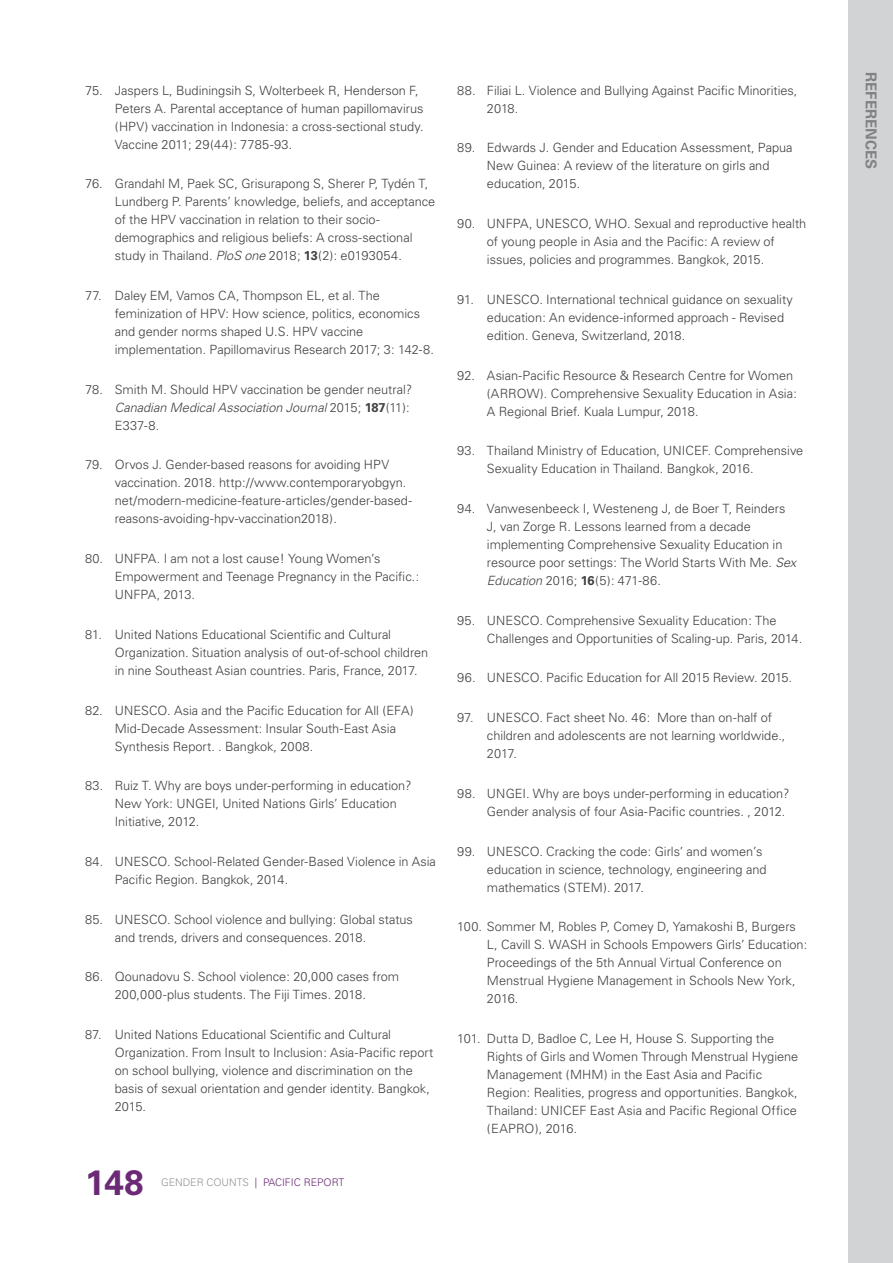
<style>
.page{position:relative;width:893px;height:1263px;background:#fff}
.page>*{position:absolute;margin:0;border:0;box-sizing:border-box;transform-origin:0 0}
.t1{font:700 35.1px "Univers CE";color:#6b2976}
.t2{font:700 15px "Univers CE";color:#808285}
.t3{font:300 12.75px/18px "Univers CE";letter-spacing:-.005em;color:#414042}
.t4{font:300 10.5px "Univers CE";color:#6b2976}
.s1{font-style:italic}
.s2{font-weight:700}
.s3{color:#939598}
</style>
<div class="page">
<div style="left:849px;top:0;width:44px;height:1263px;background:#d1d3d4"></div>
<p class="t3" style="left:115px;top:81px;width:310px;text-indent:-30px">75. Jaspers L, Budiningsih S, Wolterbeek R, Henderson F, Peters A. Parental acceptance of human papillomavirus (HPV) vaccination in Indonesia: a cross-sectional study.<br>Vaccine 2011; 29(44): 7785-93.</p>
<p class="t3" style="left:115px;top:175px;width:322px;text-indent:-30px">76. Grandahl M, Paek SC, Grisurapong S, Sherer P, Tydén T, Lundberg P. Parents’ knowledge, beliefs, and acceptance of the HPV vaccination in relation to their socio&shy;demographics and religious beliefs: A cross-sectional study in Thailand. <span class="s1">PloS one</span> 2018; <span class="s2">13</span>(2): e0193054.</p>
<p class="t3" style="left:115px;top:287px;width:321px;text-indent:-30px">77. Daley EM, Vamos CA, Thompson EL, et al. The feminization of HPV: How science, politics, economics and gender norms shaped U.S. HPV vaccine implementation. Papillomavirus Research 2017; 3: 142-8.</p>
<p class="t3" style="left:115px;top:380px;width:299px;text-indent:-30px">78. Smith M. Should HPV vaccination be gender neutral?<br><span class="s1">Canadian Medical Association Journal</span> 2015; <span class="s2">187</span>(11):<br>E337-8.</p>
<p class="t3" style="left:115px;top:456px;width:299px;text-indent:-30px">79. Orvos J. Gender-based reasons for avoiding HPV vaccination. 2018. http://www.contemporaryobgyn. net/modern-medicine-feature-articles/gender-based&shy;reasons-avoiding-hpv-vaccination2018).</p>
<p class="t3" style="left:115px;top:550px;width:306px;text-indent:-30px">80. UNFPA. I am not a lost cause! Young Women’s<br>Empowerment and Teenage Pregnancy in the Pacific.:<br>UNFPA, 2013.</p>
<p class="t3" style="left:115px;top:626px;width:315px;text-indent:-30px">81. United Nations Educational Scientific and Cultural<br>Organization. Situation analysis of out-of-school children in nine Southeast Asian countries. Paris, France, 2017.</p>
<p class="t3" style="left:115px;top:701px;width:300px;text-indent:-30px">82. UNESCO. Asia and the Pacific Education for All (EFA)<br>Mid-Decade Assessment: Insular South-East Asia<br>Synthesis Report. . Bangkok, 2008.</p>
<p class="t3" style="left:115px;top:777px;width:298px;text-indent:-30px">83. Ruiz T. Why are boys under-performing in education?<br>New York: UNGEI, United Nations Girls’ Education<br>Initiative, 2012.</p>
<p class="t3" style="left:115px;top:853px;width:323px;text-indent:-30px">84. UNESCO. School-Related Gender-Based Violence in Asia<br>Pacific Region. Bangkok, 2014.</p>
<p class="t3" style="left:115px;top:910px;width:300px;text-indent:-30px">85. UNESCO. School violence and bullying: Global status and trends, drivers and consequences. 2018.</p>
<p class="t3" style="left:85px;top:968px;width:316px;text-align:center">86. Qounadovu S. School violence: 20,000 cases from<br>200,000-plus students. The Fiji Times. 2018.</p>
<p class="t3" style="left:115px;top:1026px;width:320px;text-indent:-30px">87. United Nations Educational Scientific and Cultural Organization. From Insult to Inclusion: Asia-Pacific report on school bullying, violence and discrimination on the basis of sexual orientation and gender identity. Bangkok, 2015.</p>
<h1 class="t1" style="left:85px;top:1161px;width:60px">148</h1>
<p class="t4" style="left:161px;top:1176px;width:185px"><span class="s3">GENDER COUNTS</span> | PACIFIC REPORT</p>
<p class="t3" style="left:487px;top:81px;width:312px;text-indent:-30px">88. Filiai L. Violence and Bullying Against Pacific Minorities,<br>2018.</p>
<p class="t3" style="left:487px;top:139px;width:307px;text-indent:-30px">89. Edwards J. Gender and Education Assessment, Papua<br>New Guinea: A review of the literature on girls and education, 2015.</p>
<p class="t3" style="left:487px;top:215px;width:321px;text-indent:-30px">90. UNFPA, UNESCO, WHO. Sexual and reproductive health of young people in Asia and the Pacific: A review of issues, policies and programmes. Bangkok, 2015.</p>
<p class="t3" style="left:487px;top:291px;width:307px;text-indent:-30px">91. UNESCO. International technical guidance on sexuality education: An evidence-informed approach - Revised edition. Geneva, Switzerland, 2018.</p>
<p class="t3" style="left:487px;top:366px;width:312px;text-indent:-30px">92. Asian-Pacific Resource &amp; Research Centre for Women (ARROW). Comprehensive Sexuality Education in Asia:<br>A Regional Brief. Kuala Lumpur, 2018.</p>
<p class="t3" style="left:487px;top:442px;width:318px;text-indent:-30px">93. Thailand Ministry of Education, UNICEF. Comprehensive<br>Sexuality Education in Thailand. Bangkok, 2016.</p>
<p class="t3" style="left:487px;top:500px;width:311px;text-indent:-30px">94. Vanwesenbeeck I, Westeneng J, de Boer T, Reinders J, van Zorge R. Lessons learned from a decade implementing Comprehensive Sexuality Education in resource poor settings: The World Starts With Me. <span class="s1">Sex Education</span> 2016; <span class="s2">16</span>(5): 471-86.</p>
<p class="t3" style="left:487px;top:611px;width:317px;text-indent:-30px">95. UNESCO. Comprehensive Sexuality Education: The<br>Challenges and Opportunities of Scaling-up. Paris, 2014.</p>
<p class="t3" style="left:457px;top:669px;width:337px">96. UNESCO. Pacific Education for All 2015 Review. 2015.</p>
<p class="t3" style="left:487px;top:709px;width:300px;text-indent:-30px">97. UNESCO. Fact sheet No. 46: More than on-half of children and adolescents are not learning worldwide.,<br>2017.</p>
<p class="t3" style="left:487px;top:784px;width:304px;text-indent:-30px">98. UNGEI. Why are boys under-performing in education?<br>Gender analysis of four Asia-Pacific countries. , 2012.</p>
<p class="t3" style="left:487px;top:842px;width:281px;text-indent:-30px">99. UNESCO. Cracking the code: Girls’ and women’s education in science, technology, engineering and mathematics (STEM). 2017.</p>
<p class="t3" style="left:487px;top:918px;width:322px;text-indent:-30px">100. Sommer M, Robles P, Comey D, Yamakoshi B, Burgers L, Cavill S. WASH in Schools Empowers Girls’ Education:<br>Proceedings of the 5th Annual Virtual Conference on Menstrual Hygiene Management in Schools New York, 2016.</p>
<p class="t3" style="left:487px;top:1030px;width:313px;text-indent:-30px">101. Dutta D, Badloe C, Lee H, House S. Supporting the Rights of Girls and Women Through Menstrual Hygiene Management (MHM) in the East Asia and Pacific Region: Realities, progress and opportunities. Bangkok, Thailand: UNICEF East Asia and Pacific Regional Office (EAPRO), 2016.</p>
<p class="t2" style="left:880px;top:72px;width:98px;rotate:90deg">REFERENCES</p>
</div>
